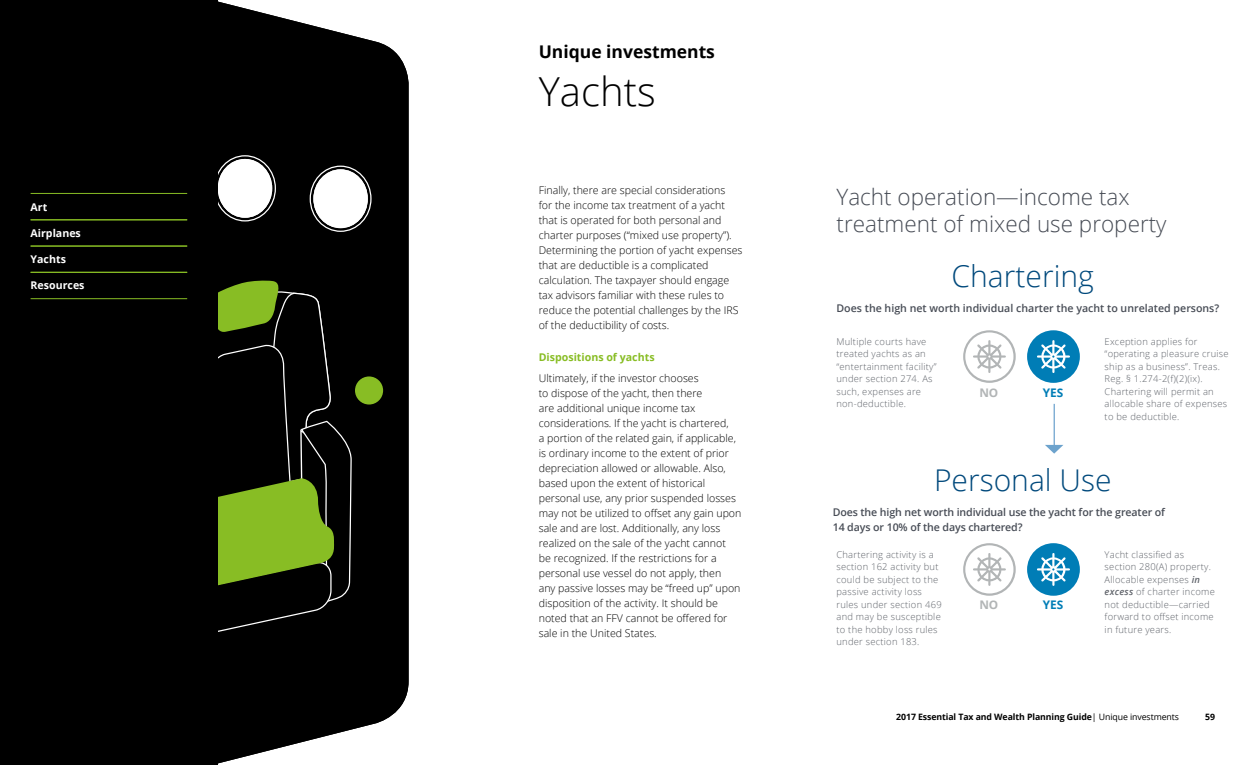
<style>
.page{position:relative;width:1260px;height:765px;background:#fff}
.page>*{position:absolute;margin:0;border:0;box-sizing:border-box;transform-origin:0 0}
.t1{font:300 40px "Open Sans";color:#000}
.t2{font:300 30px "Open Sans";color:#00497c}
.t3{font:300 22.5px/27.5px "Open Sans";color:#474c55}
.t4{font:700 17.5px "Open Sans";color:#000}
.t5{font:700 11.88px "Open Sans";color:#007db6}
.t6{font:700 11.88px "Open Sans";color:#b2b5b6}
.t7{font:300 10.62px/15px "Open Sans";color:#000}
.t8{font:600 10.62px/15px "Open Sans";letter-spacing:-.01em;color:#474c55}
.t9{font:700 10.62px "Open Sans";color:#fff}
.t10{font:700 10.62px "Open Sans";color:#88bd24}
.t11{font:300 9.38px/12.5px "Open Sans";letter-spacing:.025em;color:#5f636a}
.t12{font:700 8.75px "Open Sans";letter-spacing:-.01em;color:#000}
.s1{font-weight:600;font-style:italic}
.s2{font-weight:400}
</style>
<div class="page">
<svg style="left:218px;top:1px;width:191px;height:763px;fill:#000"></svg>
<svg style="left:218px;top:249px;width:134px;height:394px"></svg>
<div style="left:355px;top:376px;width:28px;height:29px;background:#88bd24;border-radius:50%"></div>
<div style="left:218px;top:159px;width:54px;height:59px;background:#fff;border-radius:50%"></div>
<div style="left:214px;top:155px;width:62px;height:67px;border:1px solid #fff;border-radius:50%"></div>
<div style="left:218px;top:159px;width:54px;height:59px;border:4px solid #fff;border-radius:50%"></div>
<div style="left:313px;top:169px;width:55px;height:59px;background:#fff;border-radius:50%"></div>
<div style="left:310px;top:166px;width:62px;height:66px;border:1px solid #fff;border-radius:50%"></div>
<div style="left:313px;top:169px;width:55px;height:59px;border:4px solid #fff;border-radius:50%"></div>
<div style="left:0;top:0;width:218px;height:765px;background:#000"></div>
<hr style="left:31px;top:193px;width:156px;height:1px;background:#88bd24">
<hr style="left:31px;top:220px;width:156px;height:1px;background:#88bd24">
<hr style="left:31px;top:219px;width:156px;height:1px;background:#88bd24">
<hr style="left:31px;top:246px;width:156px;height:1px;background:#88bd24">
<hr style="left:31px;top:272px;width:156px;height:1px;background:#88bd24">
<hr style="left:31px;top:298px;width:156px;height:1px;background:#88bd24">
<svg style="left:1027px;top:330px;width:53px;height:53px"></svg>
<svg style="left:963px;top:330px;width:53px;height:53px"></svg>
<svg style="left:1027px;top:543px;width:53px;height:53px"></svg>
<svg style="left:963px;top:543px;width:53px;height:53px"></svg>
<hr style="left:1054px;top:404px;width:1px;height:43px;background:#6da3cd">
<svg style="left:1045px;top:445px;width:18px;height:9px"></svg>
<p class="t9" style="left:31px;top:199px;width:18px">Art</p>
<p class="t9" style="left:31px;top:226px;width:52px">Airplanes</p>
<p class="t9" style="left:31px;top:252px;width:37px">Yachts</p>
<p class="t9" style="left:31px;top:278px;width:55px">Resources</p>
<h3 class="t4" style="left:539px;top:40px;width:178px">Unique investments</h3>
<h1 class="t1" style="left:539px;top:64px;width:118px">Yachts</h1>
<p class="t7" style="left:539px;top:183px;width:205px">Finally, there are special considerations<br>for the income tax treatment of a yacht that is operated for both personal and charter purposes (“mixed use property”).<br>Determining the portion of yacht expenses that are deductible is a complicated calculation. The taxpayer should engage tax advisors familiar with these rules to reduce the potential challenges by the IRS of the deductibility of costs.</p>
<p class="t10" style="left:539px;top:350px;width:117px">Dispositions of yachts</p>
<p class="t7" style="left:539px;top:370px;width:204px">Ultimately, if the investor chooses<br>to dispose of the yacht, then there<br>are additional unique income tax considerations. If the yacht is chartered,<br>a portion of the related gain, if applicable, is ordinary income to the extent of prior depreciation allowed or allowable. Also, based upon the extent of historical personal use, any prior suspended losses may not be utilized to offset any gain upon sale and are lost. Additionally, any loss realized on the sale of the yacht cannot<br>be recognized. If the restrictions for a personal use vessel do not apply, then<br>any passive losses may be “freed up” upon disposition of the activity. It should be noted that an FFV cannot be offered for sale in the United States.</p>
<h3 class="t3" style="left:836px;top:182px;width:332px">Yacht operation—income tax treatment of mixed use property</h3>
<h2 class="t2" style="left:952px;top:255px;width:144px">Chartering</h2>
<p class="t8" style="left:836px;top:301px;width:384px">Does the high net worth individual charter the yacht to unrelated persons?</p>
<p class="t11" style="left:836px;top:335px;width:102px">Multiple courts have treated yachts as an “entertainment facility” under section 274. As such, expenses are non-deductible.</p>
<p class="t6" style="left:979px;top:384px;width:21px">NO</p>
<p class="t5" style="left:1043px;top:384px;width:22px">YES</p>
<p class="t11" style="left:1105px;top:335px;width:125px">Exception applies for “operating a pleasure cruise ship as a business”. Treas.<br>Reg. § 1.274-2(f)(2)(ix).<br>Chartering will permit an allocable share of expenses to be deductible.</p>
<h2 class="t2" style="left:934px;top:459px;width:179px">Personal Use</h2>
<p class="t8" style="left:833px;top:505px;width:334px">Does the high net worth individual use the yacht for the greater of<br>14 days or 10% of the days chartered?</p>
<p class="t11" style="left:836px;top:548px;width:107px">Chartering activity is a section 162 activity but could be subject to the passive activity loss rules under section 469 and may be susceptible to the hobby loss rules under section 183.</p>
<p class="t6" style="left:979px;top:597px;width:21px">NO</p>
<p class="t5" style="left:1043px;top:597px;width:22px">YES</p>
<p class="t11" style="left:1105px;top:548px;width:112px">Yacht classified as section 280(A) property.<br>Allocable expenses <span class="s1">in excess</span> of charter income not deductible—carried forward to offset income in future years.</p>
<p class="t12" style="left:896px;top:711px;width:284px">2017 Essential Tax and Wealth Planning Guide<span class="s2">| Unique investments</span></p>
<p class="t12" style="left:1205px;top:711px;width:11px">59</p>
</div>
